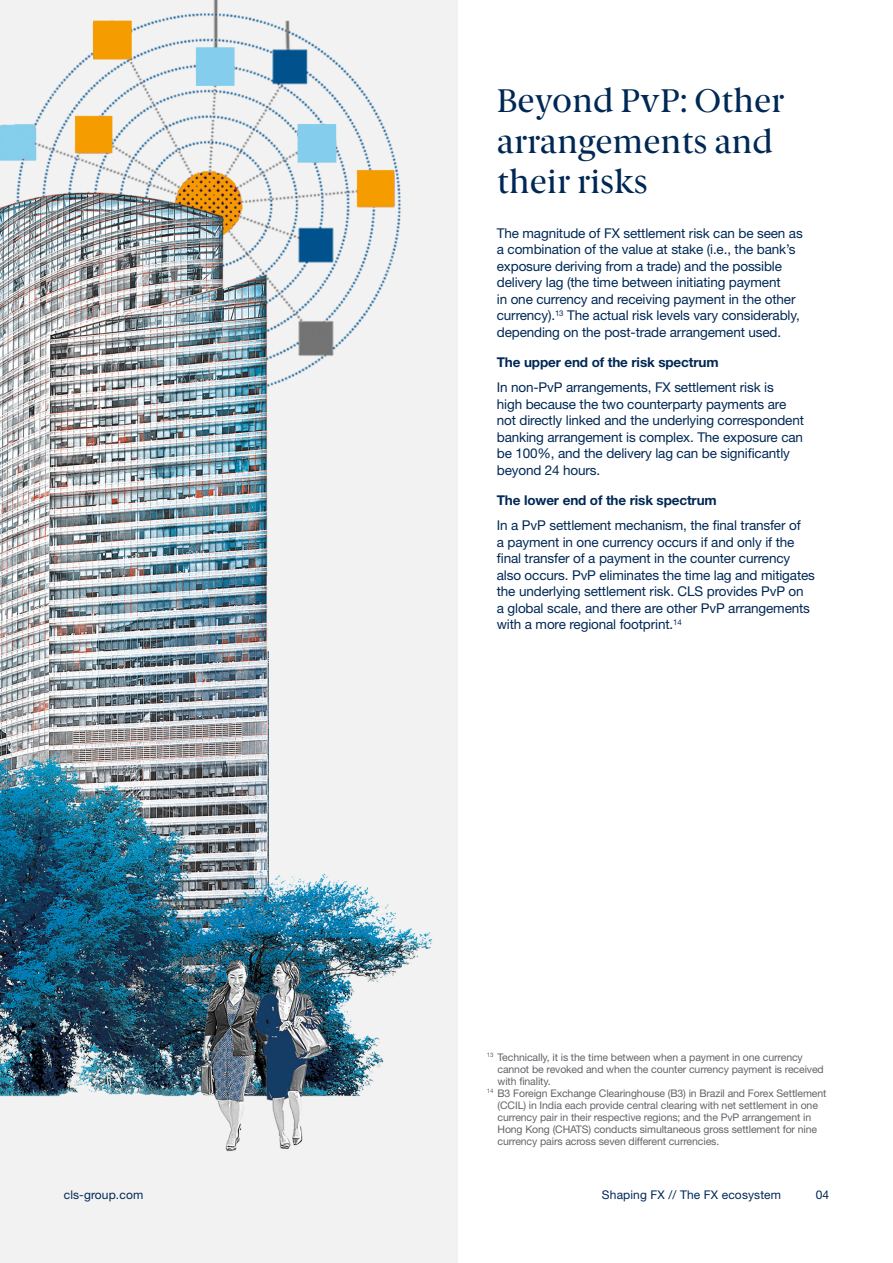
<style>
.page{position:relative;width:893px;height:1263px;background:#fff}
.page>*{position:absolute;margin:0;border:0;box-sizing:border-box;transform-origin:0 0}
._4__New_Body__sub_su{font:33px/40.5px "Berlingske Serif";color:#002855}
._4__New_Body__sub_su-2{font:13.5px/16.5px "Helvetica Neue LT Std";letter-spacing:-.01em;color:#002855}
._4__New_Body__sub_su-3{font:700 13.5px "Helvetica Neue LT Std";letter-spacing:-.01em;color:#002855}
.t1{font:12px "Helvetica Neue LT Std";letter-spacing:.01em;color:#002855}
._4__New_Body__sub_su-4{font:10.5px/12px "Helvetica Neue LT Std";letter-spacing:-.01em;color:#646469}
</style>
<div class="page">
<img style="left:0;top:0;width:457px;height:1263px">
<div style="left:402px;top:331px;width:53px;height:44px;background:#f2f2f2"></div>
<div style="left:402px;top:177px;width:53px;height:44px;background:#f2f2f2"></div>
<p class="_4__New_Body__sub_su" style="left:497px;top:81px;width:289px">Beyond PvP: Other arrangements and their risks</p>
<p class="_4__New_Body__sub_su-2" style="left:497px;top:225px;width:307px">The magnitude of FX settlement risk can be seen as a combination of the value at stake (i.e., the bank’s exposure deriving from a trade) and the possible delivery lag (the time between initiating payment<br>in one currency and receiving payment in the other currency).<sup>13</sup> The actual risk levels vary considerably, depending on the post-trade arrangement used.</p>
<p class="_4__New_Body__sub_su-3" style="left:497px;top:354px;width:223px">The upper end of the risk spectrum</p>
<p class="_4__New_Body__sub_su-2" style="left:497px;top:379px;width:309px">In non-PvP arrangements, FX settlement risk is<br>high because the two counterparty payments are not directly linked and the underlying correspondent banking arrangement is complex. The exposure can be 100%, and the delivery lag can be significantly beyond 24 hours.</p>
<p class="_4__New_Body__sub_su-3" style="left:497px;top:492px;width:222px">The lower end of the risk spectrum</p>
<p class="_4__New_Body__sub_su-2" style="left:497px;top:517px;width:320px">In a PvP settlement mechanism, the final transfer of<br>a payment in one currency occurs if and only if the final transfer of a payment in the counter currency also occurs. PvP eliminates the time lag and mitigates the underlying settlement risk. CLS provides PvP on<br>a global scale, and there are other PvP arrangements with a more regional footprint.<sup>14</sup></p>
<p class="_4__New_Body__sub_su-4" style="left:497px;top:1051px;width:328px;text-indent:-11px"><sup>13</sup> Technically, it is the time between when a payment in one currency cannot be revoked and when the counter currency payment is received with finality.</p>
<p class="_4__New_Body__sub_su-4" style="left:497px;top:1087px;width:330px;text-indent:-11px"><sup>14</sup> B3 Foreign Exchange Clearinghouse (B3) in Brazil and Forex Settlement (CCIL) in India each provide central clearing with net settlement in one currency pair in their respective regions; and the PvP arrangement in Hong Kong (CHATS) conducts simultaneous gross settlement for nine currency pairs across seven different currencies.</p>
<p class="t1" style="left:64px;top:1188px;width:81px">cls-group.com</p>
<p class="t1" style="left:602px;top:1188px;width:181px">Shaping FX // The FX ecosystem</p>
<p class="t1" style="left:816px;top:1188px;width:15px">04</p>
</div>
